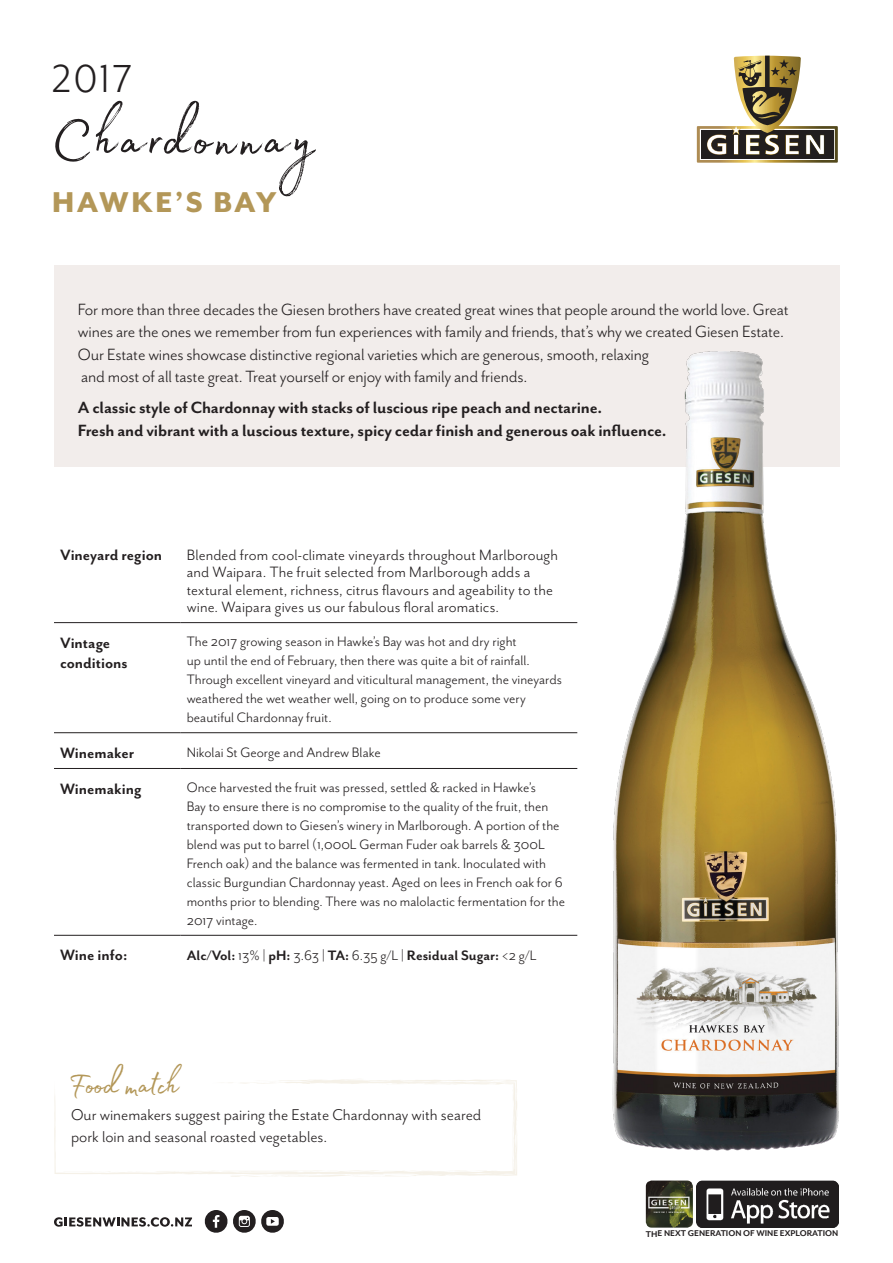
<style>
.page{position:relative;width:893px;height:1263px;background:#fff}
.page>*{position:absolute;margin:0;border:0;box-sizing:border-box;transform-origin:0 0}
.t1{font:70.5px "Madelyn";letter-spacing:.065em;color:#231f20}
.t2{font:45px "Mr Eaves San OT";color:#231f20}
.t3{font:39px "Madelyn Fill";letter-spacing:-.01em;color:#b39758}
.t4{font:800 33px "Mr Eaves San OT";letter-spacing:.065em;color:#b39758}
.Intro{font:18.75px/22.5px "Mr Eaves San OT";letter-spacing:-.01em;color:#231f20}
.Intro_tasting_note{font:700 18.75px/22.5px "Mr Eaves San OT";letter-spacing:-.01em;color:#231f20}
.Estate_Range_body_co{font:18px/21.6px "Mr Eaves San OT";color:#231f20}
.BODY_COPY{font:17.25px/17.2px "Mr Eaves San OT";letter-spacing:.005em;color:#231f20}
.Estate_range_sub_hea{font:700 17.25px/20.7px "Mr Eaves San OT";color:#231f20}
.Estate_Range_body_co-2{font:15.75px/18.9px "Mr Eaves San OT";color:#231f20}
.Estate_Range_body_co-3{font:700 15.75px "Mr Eaves San OT";color:#231f20}
.t5{font:700 9.6px "Mr Eaves San OT";color:#231f20}
.s1{font-weight:400}
</style>
<div class="page">
<div style="left:54px;top:265px;width:785px;height:202px;background:#f2edeb"></div>
<svg style="left:697px;top:56px;width:141px;height:107px"></svg>
<hr style="left:54px;top:622px;width:127px;height:1px;background:#231f20">
<hr style="left:181px;top:622px;width:396px;height:1px;background:#231f20">
<hr style="left:54px;top:732px;width:127px;height:1px;background:#231f20">
<hr style="left:181px;top:732px;width:396px;height:1px;background:#231f20">
<hr style="left:54px;top:768px;width:127px;height:1px;background:#231f20">
<hr style="left:181px;top:768px;width:396px;height:1px;background:#231f20">
<hr style="left:54px;top:935px;width:127px;height:1px;background:#231f20">
<hr style="left:181px;top:935px;width:396px;height:1px;background:#231f20">
<img style="left:612px;top:351px;width:227px;height:799px">
<svg style="left:54px;top:1080px;width:463px;height:96px"></svg>
<svg style="left:212px;top:1080px;width:70px;height:4px"></svg>
<svg style="left:337px;top:1079px;width:52px;height:6px"></svg>
<svg style="left:401px;top:1080px;width:22px;height:5px"></svg>
<svg style="left:465px;top:1081px;width:36px;height:2px"></svg>
<svg style="left:441px;top:1080px;width:11px;height:5px"></svg>
<svg style="left:513px;top:1085px;width:4px;height:32px"></svg>
<svg style="left:448px;top:1171px;width:6px;height:5px"></svg>
<svg style="left:475px;top:1171px;width:11px;height:5px"></svg>
<svg style="left:135px;top:1170px;width:298px;height:7px"></svg>
<svg style="left:64px;top:1171px;width:55px;height:3px"></svg>
<svg style="left:54px;top:1093px;width:1px;height:20px"></svg>
<svg style="left:204px;top:1210px;width:80px;height:23px"></svg>
<svg style="left:54px;top:1217px;width:138px;height:10px"></svg>
<img style="left:646px;top:1180px;width:47px;height:47px">
<img style="left:697px;top:1181px;width:141px;height:46px">
<p class="t2" style="left:52px;top:54px;width:82px">2017</p>
<p class="t1" style="left:52px;top:86px;width:264px">Chardonnay</p>
<p class="t4" style="left:52px;top:184px;width:226px">HAWKE’S BAY</p>
<p class="Intro" style="left:78px;top:298px;width:712px">For more than three decades the Giesen brothers have created great wines that people around the world love. Great wines are the ones we remember from fun experiences with family and friends, that’s why we created Giesen Estate.<br>Our Estate wines showcase distinctive regional varieties which are generous, smooth, relaxing<br>and most of all taste great. Treat yourself or enjoy with family and friends.</p>
<p class="Intro_tasting_note" style="left:78px;top:397px;width:590px">A classic style of Chardonnay with stacks of luscious ripe peach and nectarine.<br>Fresh and vibrant with a luscious texture, spicy cedar finish and generous oak influence.</p>
<p class="Estate_range_sub_hea" style="left:60px;top:545px;width:104px">Vineyard region</p>
<p class="BODY_COPY" style="left:187px;top:547px;width:373px">Blended from cool-climate vineyards throughout Marlborough and Waipara. The fruit selected from Marlborough adds a textural element, richness, citrus flavours and ageability to the wine. Waipara gives us our fabulous floral aromatics.</p>
<p class="Estate_range_sub_hea" style="left:60px;top:632px;width:69px">Vintage conditions</p>
<p class="Estate_Range_body_co-2" style="left:187px;top:632px;width:377px">The 2017 growing season in Hawke’s Bay was hot and dry right<br>up until the end of February, then there was quite a bit of rainfall.<br>Through excellent vineyard and viticultural management, the vineyards weathered the wet weather well, going on to produce some very beautiful Chardonnay fruit.</p>
<p class="Estate_range_sub_hea" style="left:60px;top:742px;width:76px">Winemaker</p>
<p class="Estate_Range_body_co-2" style="left:187px;top:743px;width:195px">Nikolai St George and Andrew Blake</p>
<p class="Estate_range_sub_hea" style="left:60px;top:778px;width:83px">Winemaking</p>
<p class="Estate_Range_body_co-2" style="left:187px;top:778px;width:380px">Once harvested the fruit was pressed, settled &amp; racked in Hawke’s<br>Bay to ensure there is no compromise to the quality of the fruit, then transported down to Giesen’s winery in Marlborough. A portion of the blend was put to barrel (1,000L German Fuder oak barrels &amp; 300L French oak) and the balance was fermented in tank. Inoculated with classic Burgundian Chardonnay yeast. Aged on lees in French oak for 6 months prior to blending. There was no malolactic fermentation for the 2017 vintage.</p>
<p class="Estate_range_sub_hea" style="left:60px;top:945px;width:69px">Wine info:</p>
<p class="Estate_Range_body_co-3" style="left:187px;top:946px;width:351px">Alc/Vol: <span class="s1">13% |</span> pH: <span class="s1">3.63 |</span> TA: <span class="s1">6.35 g/L |</span> Residual Sugar: <span class="s1">&lt;2 g/L</span></p>
<p class="t3" style="left:69px;top:1056px;width:111px">Food match</p>
<p class="Estate_Range_body_co" style="left:71px;top:1104px;width:412px">Our winemakers suggest pairing the Estate Chardonnay with seared pork loin and seasonal roasted vegetables.</p>
<p class="t5" style="left:646px;top:1228px;width:194px">THE NEXT GENERATION OF WINE EXPLORATION</p>
</div>
